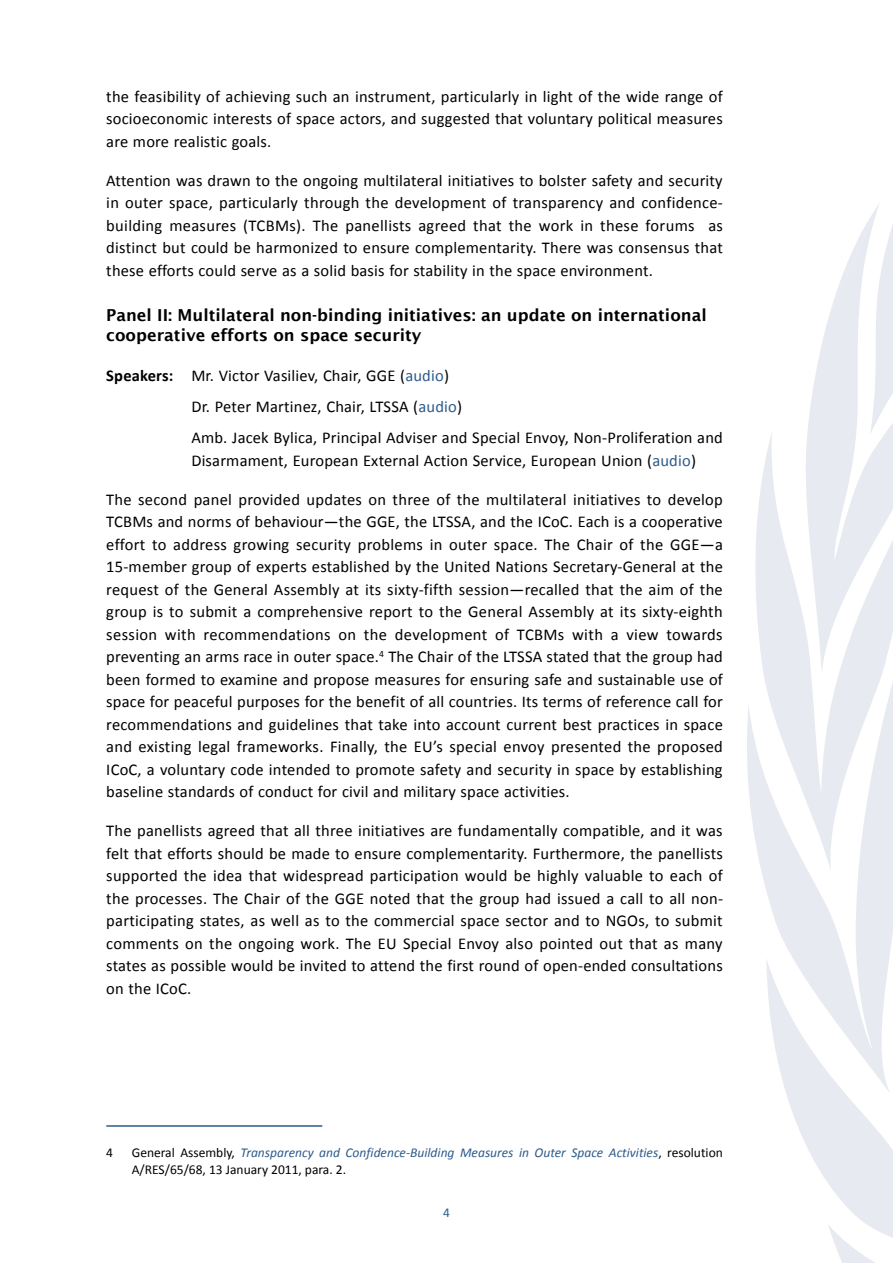
<style>
.page{position:relative;width:893px;height:1263px;background:#fff}
.page>*{position:absolute;margin:0;border:0;box-sizing:border-box;transform-origin:0 0}
.Resource_Para{font:16.5px/22.5px "Calibri";letter-spacing:.01em;color:#000;text-align:justify}
.Block{font:16.5px/22.5px "Calibri";letter-spacing:.01em;color:#000}
.headline_2{font:600 16.5px/19.8px "Lucida Sans";color:#000}
.note{font:italic 13.5px/16.2px "Calibri";color:#2d5a8c}
.link{font:13.5px "Calibri";color:#2d5a8c}
.note-2{font:13.5px "Calibri";color:#000}
.s1{font-weight:700}
.s2{color:#2d5a8c}
.s3{font-style:normal;color:#000}
</style>
<div class="page">
<svg style="left:786px;top:1093px;width:107px;height:170px;fill:#e8eaf1"></svg>
<svg style="left:747px;top:706px;width:146px;height:387px;fill:#e8eaf1"></svg>
<svg style="left:750px;top:433px;width:143px;height:438px;fill:#e8eaf1"></svg>
<svg style="left:804px;top:204px;width:89px;height:471px"></svg>
<hr style="left:106px;top:1125px;width:216px;height:2px;background:#2d5a8c">
<p class="Resource_Para" style="left:106px;top:85px;width:618px">the feasibility of achieving such an instrument, particularly in light of the wide range of socioeconomic interests of space actors, and suggested that voluntary political measures are more realistic goals.</p>
<p class="Resource_Para" style="left:106px;top:169px;width:618px">Attention was drawn to the ongoing multilateral initiatives to bolster safety and security in outer space, particularly through the development of transparency and confidence&shy;building measures (TCBMs). The panellists agreed that the work in these forums as distinct but could be harmonized to ensure complementarity. There was consensus that these efforts could serve as a solid basis for stability in the space environment.</p>
<p class="headline_2" style="left:106px;top:305px;width:602px">Panel II: Multilateral non-binding initiatives: an update on international cooperative efforts on space security</p>
<p class="Block" style="left:106px;top:365px;width:344px"><span class="s1">Speakers:</span> Mr. Victor Vasiliev, Chair, GGE (<span class="s2">audio</span>)</p>
<p class="Block" style="left:191px;top:396px;width:272px">Dr. Peter Martinez, Chair, LTSSA (<span class="s2">audio</span>)</p>
<p class="Block" style="left:191px;top:427px;width:533px">Amb. Jacek Bylica, Principal Adviser and Special Envoy, Non-Proliferation and<br>Disarmament, European External Action Service, European Union (<span class="s2">audio</span>)</p>
<p class="Resource_Para" style="left:106px;top:488px;width:618px">The second panel provided updates on three of the multilateral initiatives to develop TCBMs and norms of behaviour—the GGE, the LTSSA, and the ICoC. Each is a cooperative effort to address growing security problems in outer space. The Chair of the GGE—a 15-member group of experts established by the United Nations Secretary-General at the request of the General Assembly at its sixty-fifth session—recalled that the aim of the group is to submit a comprehensive report to the General Assembly at its sixty-eighth session with recommendations on the development of TCBMs with a view towards preventing an arms race in outer space.<sup>4</sup> The Chair of the LTSSA stated that the group had been formed to examine and propose measures for ensuring safe and sustainable use of space for peaceful purposes for the benefit of all countries. Its terms of reference call for recommendations and guidelines that take into account current best practices in space and existing legal frameworks. Finally, the EU’s special envoy presented the proposed ICoC, a voluntary code intended to promote safety and security in space by establishing baseline standards of conduct for civil and military space activities.</p>
<p class="Resource_Para" style="left:106px;top:820px;width:618px">The panellists agreed that all three initiatives are fundamentally compatible, and it was felt that efforts should be made to ensure complementarity. Furthermore, the panellists supported the idea that widespread participation would be highly valuable to each of the processes. The Chair of the GGE noted that the group had issued a call to all non&shy;participating states, as well as to the commercial space sector and to NGOs, to submit comments on the ongoing work. The EU Special Envoy also pointed out that as many states as possible would be invited to attend the first round of open-ended consultations on the ICoC.</p>
<p class="note-2" style="left:106px;top:1144px;width:8px">4</p>
<p class="note" style="left:132px;top:1144px;width:592px"><span class="s3">General Assembly,</span> Transparency and Confidence-Building Measures in Outer Space Activities<span class="s3">, resolution<br>A/RES/65/68, 13 January 2011, para. 2.</span></p>
<p class="link" style="left:443px;top:1204px;width:8px">4</p>
</div>
